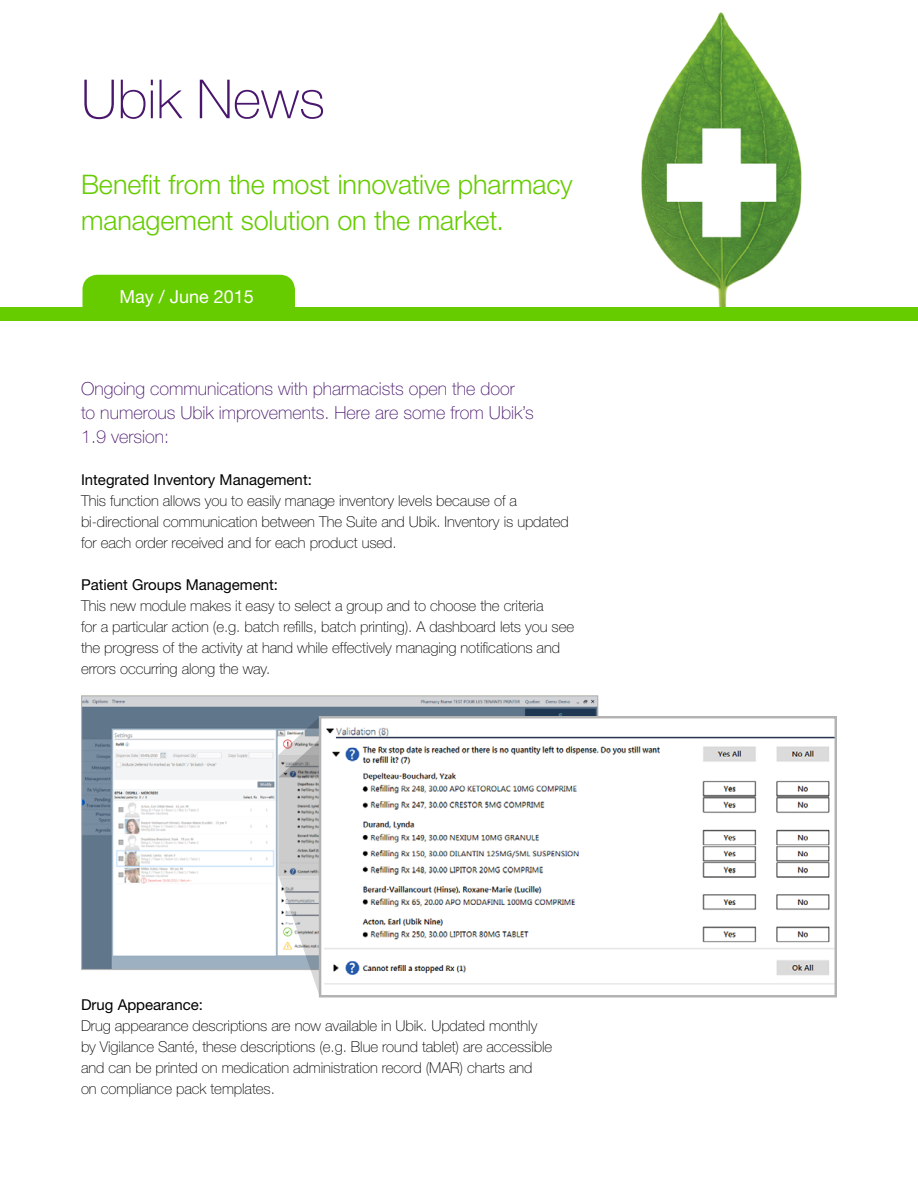
<style>
.page{position:relative;width:918px;height:1188px;background:#fff}
.page>*{position:absolute;margin:0;border:0;box-sizing:border-box;transform-origin:0 0}
.t1{font:100 54px "Helvetica Neue";color:#49166d}
.t2{font:300 27px/36px "Helvetica Neue";letter-spacing:-.005em;color:#6c0}
.t3{font:100 18px/24px "Helvetica Neue";color:#49166d}
.t4{font:18px "Helvetica Neue";color:#fff}
.t5{font:100 15px/21px "Helvetica Neue";letter-spacing:-.005em;color:#000}
.t6{font:15px "Helvetica Neue";color:#000}
</style>
<div class="page">
<img style="left:641px;top:12px;width:161px;height:295px">
<div style="left:0;top:307px;width:918px;height:13px;background:#6c0"></div>
<div style="left:82px;top:275px;width:213px;height:32px;background:#6c0"></div>
<img style="left:83px;top:697px;width:513px;height:271px">
<svg style="left:278px;top:717px;width:41px;height:279px"></svg>
<img style="left:322px;top:719px;width:512px;height:266px">
<div style="left:319px;top:716px;width:518px;height:281px;border:2px solid #b3b3b3"></div>
<h1 class="t1" style="left:81px;top:69px;width:246px">Ubik News</h1>
<h2 class="t2" style="left:81px;top:166px;width:493px">Benefit from the most innovative pharmacy management solution on the market.</h2>
<p class="t4" style="left:120px;top:286px;width:136px">May / June 2015</p>
<p class="t3" style="left:81px;top:377px;width:454px">Ongoing communications with pharmacists open the door<br>to numerous Ubik improvements. Here are some from Ubik’s<br>1.9 version:</p>
<p class="t6" style="left:81px;top:471px;width:232px">Integrated Inventory Management:</p>
<p class="t5" style="left:81px;top:490px;width:489px">This function allows you to easily manage inventory levels because of a bi-directional communication between The Suite and Ubik. Inventory is updated for each order received and for each product used.</p>
<p class="t6" style="left:81px;top:576px;width:199px">Patient Groups Management:</p>
<p class="t5" style="left:81px;top:595px;width:495px">This new module makes it easy to select a group and to choose the criteria<br>for a particular action (e.g. batch refills, batch printing). A dashboard lets you see the progress of the activity at hand while effectively managing notifications and errors occurring along the way.</p>
<p class="t6" style="left:81px;top:996px;width:123px">Drug Appearance:</p>
<p class="t5" style="left:81px;top:1015px;width:473px">Drug appearance descriptions are now available in Ubik. Updated monthly by Vigilance Santé, these descriptions (e.g. Blue round tablet) are accessible and can be printed on medication administration record (MAR) charts and<br>on compliance pack templates.</p>
</div>
